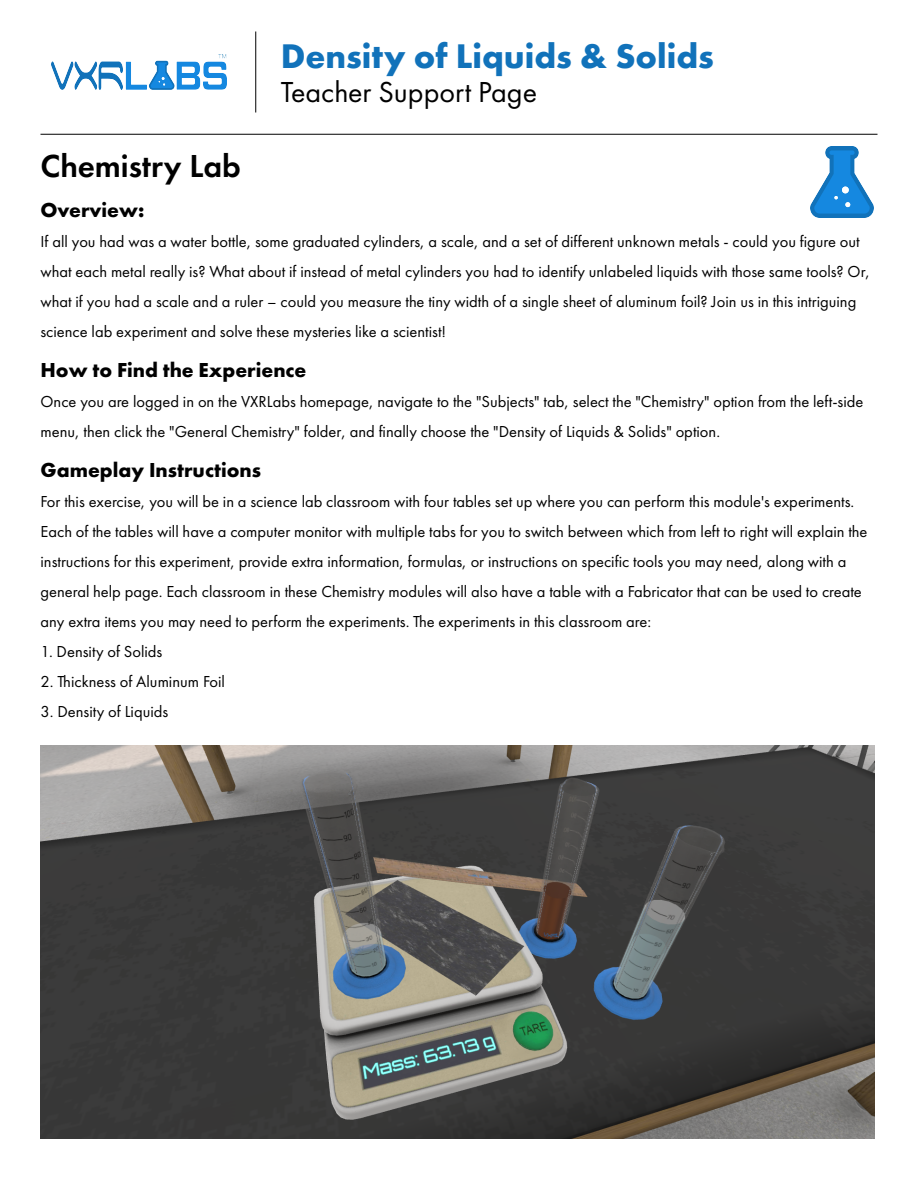
<style>
.page{position:relative;width:918px;height:1188px;background:#fff}
.page>*{position:absolute;margin:0;border:0;box-sizing:border-box;transform-origin:0 0}
.t1{font:700 35.4px "Futura PT";color:#1172ba}
.t2{font:600 33px "Futura PT";color:#000}
.t3{font:30px "Futura PT";color:#000}
.t4{font:700 21px "Futura PT";color:#000}
.t5{font:16.5px/30px "Futura PT";color:#000}
</style>
<div class="page">
<hr style="left:40px;top:134px;width:838px;height:1px;background:#000">
<hr style="left:255px;top:32px;width:1px;height:80px;background:#000">
<img style="left:51px;top:54px;width:176px;height:35px">
<img style="left:810px;top:147px;width:63px;height:70px">
<img style="left:40px;top:746px;width:834px;height:392px">
<h1 class="t1" style="left:281px;top:33px;width:435px">Density of Liquids &amp; Solids</h1>
<h3 class="t3" style="left:281px;top:75px;width:258px">Teacher Support Page</h3>
<h2 class="t2" style="left:40px;top:145px;width:202px">Chemistry Lab</h2>
<p class="t4" style="left:40px;top:196px;width:105px">Overview:</p>
<p class="t5" style="left:40px;top:226px;width:831px">If all you had was a water bottle, some graduated cylinders, a scale, and a set of different unknown metals - could you figure out what each metal really is? What about if instead of metal cylinders you had to identify unlabeled liquids with those same tools? Or, what if you had a scale and a ruler – could you measure the tiny width of a single sheet of aluminum foil? Join us in this intriguing science lab experiment and solve these mysteries like a scientist!</p>
<p class="t4" style="left:40px;top:356px;width:268px">How to Find the Experience</p>
<p class="t5" style="left:40px;top:386px;width:824px">Once you are logged in on the VXRLabs homepage, navigate to the "Subjects" tab, select the "Chemistry" option from the left-side menu, then click the "General Chemistry" folder, and finally choose the "Density of Liquids &amp; Solids" option.</p>
<p class="t4" style="left:40px;top:456px;width:222px">Gameplay Instructions</p>
<p class="t5" style="left:40px;top:486px;width:829px">For this exercise, you will be in a science lab classroom with four tables set up where you can perform this module's experiments.<br>Each of the tables will have a computer monitor with multiple tabs for you to switch between which from left to right will explain the instructions for this experiment, provide extra information, formulas, or instructions on specific tools you may need, along with a general help page. Each classroom in these Chemistry modules will also have a table with a Fabricator that can be used to create any extra items you may need to perform the experiments. The experiments in this classroom are:</p>
<p class="t5" style="left:40px;top:636px;width:123px">1. Density of Solids</p>
<p class="t5" style="left:40px;top:666px;width:186px">2. Thickness of Aluminum Foil</p>
<p class="t5" style="left:40px;top:696px;width:129px">3. Density of Liquids</p>
</div>
